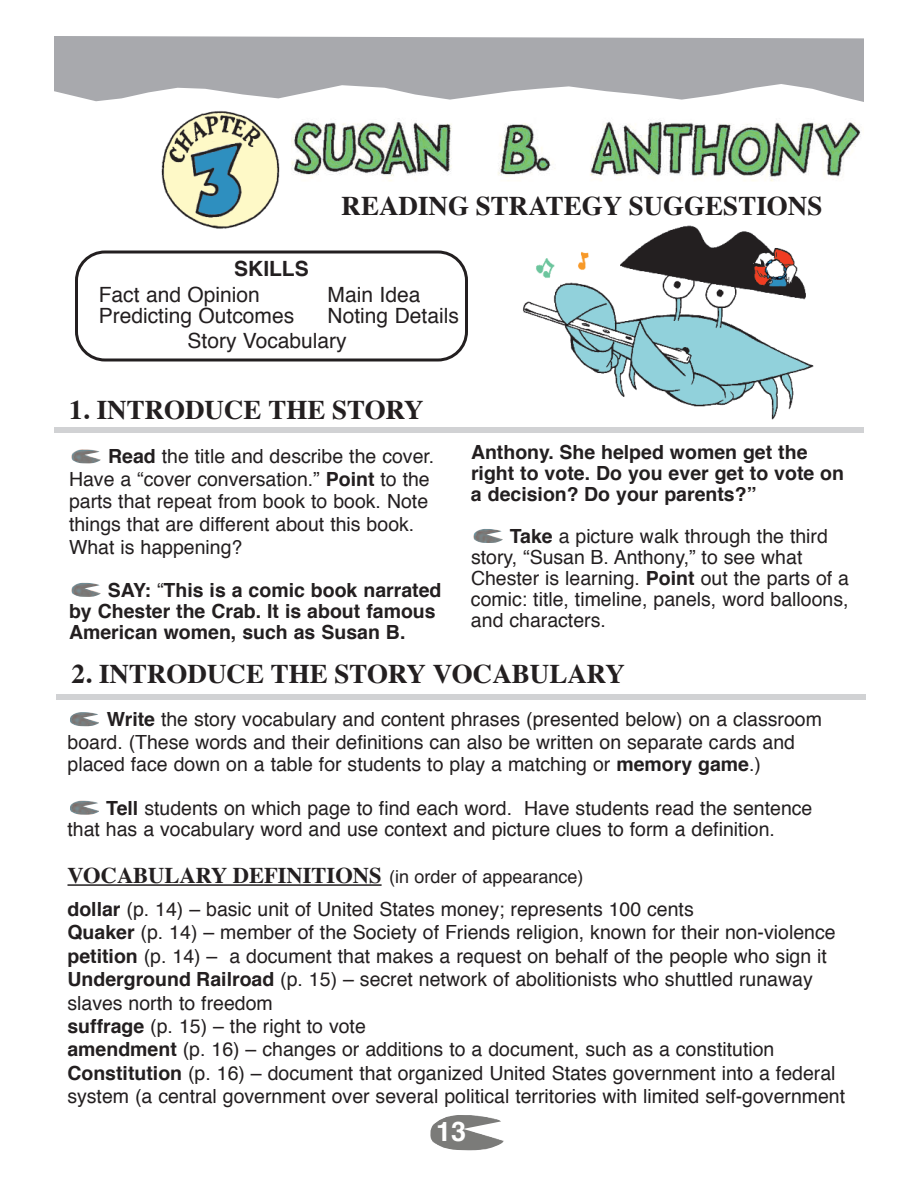
<style>
.page{position:relative;width:918px;height:1188px;background:#fff}
.page>*{position:absolute;margin:0;border:0;box-sizing:border-box;transform-origin:0 0}
.t1{font:700 27px "Times";color:#231f20}
.t2{font:700 27px "Helvetica";color:#fff}
.t3{font:700 22.5px "Times";color:#231f20}
.t4{font:21px/25.5px "Helvetica";color:#231f20}
.t5{font:700 21px "Helvetica";color:#231f20}
.t6{font:19.5px/23.4px "Helvetica";color:#231f20}
.t7{font:700 19.5px/21px "Helvetica";color:#231f20}
.s1{font-weight:700}
.s2{font-weight:400}
.s3{font-family:"Helvetica";font-weight:400;font-size:18px}
</style>
<div class="page">
<img style="left:161px;top:111px;width:119px;height:118px">
<img style="left:523px;top:225px;width:291px;height:194px">
<img style="left:71px;top:583px;width:29px;height:14px">
<svg style="left:80px;top:463px;width:13px;height:1px"></svg>
<img style="left:71px;top:449px;width:29px;height:14px">
<img style="left:473px;top:529px;width:29px;height:14px">
<svg style="left:75px;top:250px;width:393px;height:112px"></svg>
<div style="left:54px;top:428px;width:810px;height:6px;background:#d1d2d4"></div>
<div style="left:56px;top:694px;width:810px;height:6px;background:#d1d2d4"></div>
<hr style="left:68px;top:884px;width:314px;height:2px;background:#231f20">
<img style="left:70px;top:801px;width:29px;height:14px">
<img style="left:70px;top:712px;width:29px;height:14px">
<svg style="left:54px;top:36px;width:810px;height:66px;fill:#a8a9ad"></svg>
<img style="left:430px;top:1115px;width:74px;height:35px">
<img style="left:291px;top:120px;width:570px;height:61px">
<h1 class="t1" style="left:342px;top:195px;width:482px">READING STRATEGY SUGGESTIONS</h1>
<p class="t5" style="left:234px;top:260px;width:76px">SKILLS</p>
<p class="t4" style="left:99px;top:283px;width:163px">Fact and Opinion</p>
<p class="t4" style="left:328px;top:283px;width:94px">Main Idea</p>
<p class="t4" style="left:99px;top:304px;width:197px">Predicting Outcomes</p>
<p class="t4" style="left:188px;top:304px;width:273px;text-indent:140px">Noting Details<br>Story Vocabulary</p>
<h1 class="t1" style="left:69px;top:399px;width:356px">1. INTRODUCE THE STORY</h1>
<p class="t6" style="left:69px;top:447px;width:367px;line-height:22.5px;text-indent:39px"><span class="s1">Read</span> the title and describe the cover.<br>Have a “cover conversation.” <span class="s1">Point</span> to the parts that repeat from book to book. Note things that are different about this book.<br>What is happening?</p>
<p class="t7" style="left:69px;top:581px;width:374px;text-indent:39px">SAY: <span class="s2">“</span>This is a comic book narrated by Chester the Crab. It is about famous<br>American women, such as Susan B.</p>
<p class="t7" style="left:471px;top:443px;width:375px">Anthony. She helped women get the right to vote. Do you ever get to vote on a decision? Do your parents?”</p>
<p class="t6" style="left:471px;top:527px;width:380px;line-height:21px;text-indent:39px"><span class="s1">Take</span> a picture walk through the third story, “Susan B. Anthony,” to see what Chester is learning. <span class="s1">Point</span> out the parts of a comic: title, timeline, panels, word balloons, and characters.</p>
<h1 class="t1" style="left:71px;top:663px;width:555px">2. INTRODUCE THE STORY VOCABULARY</h1>
<p class="t6" style="left:68px;top:710px;width:756px;line-height:22.5px;text-indent:39px"><span class="s1">Write</span> the story vocabulary and content phrases (presented below) on a classroom board. (These words and their definitions can also be written on separate cards and placed face down on a table for students to play a matching or <span class="s1">memory game</span>.)</p>
<p class="t6" style="left:67px;top:799px;width:746px;line-height:21px;text-indent:39px"><span class="s1">Tell</span> students on which page to find each word. Have students read the sentence that has a vocabulary word and use context and picture clues to form a definition.</p>
<p class="t3" style="left:68px;top:866px;width:518px">VOCABULARY DEFINITIONS <span class="s3">(in order of appearance)</span></p>
<p class="t6" style="left:67px;top:899px;width:779px"><span class="s1">dollar</span> (p. 14) – basic unit of United States money; represents 100 cents<br><span class="s1">Quaker</span> (p. 14) – member of the Society of Friends religion, known for their non-violence <span class="s1">petition</span> (p. 14) – a document that makes a request on behalf of the people who sign it <span class="s1">Underground Railroad</span> (p. 15) – secret network of abolitionists who shuttled runaway slaves north to freedom<br><span class="s1">suffrage</span> (p. 15) – the right to vote<br><span class="s1">amendment</span> (p. 16) – changes or additions to a document, such as a constitution <span class="s1">Constitution</span> (p. 16) – document that organized United States government into a federal system (a central government over several political territories with limited self-government</p>
<h1 class="t2" style="left:436px;top:1120px;width:32px">13</h1>
</div>
